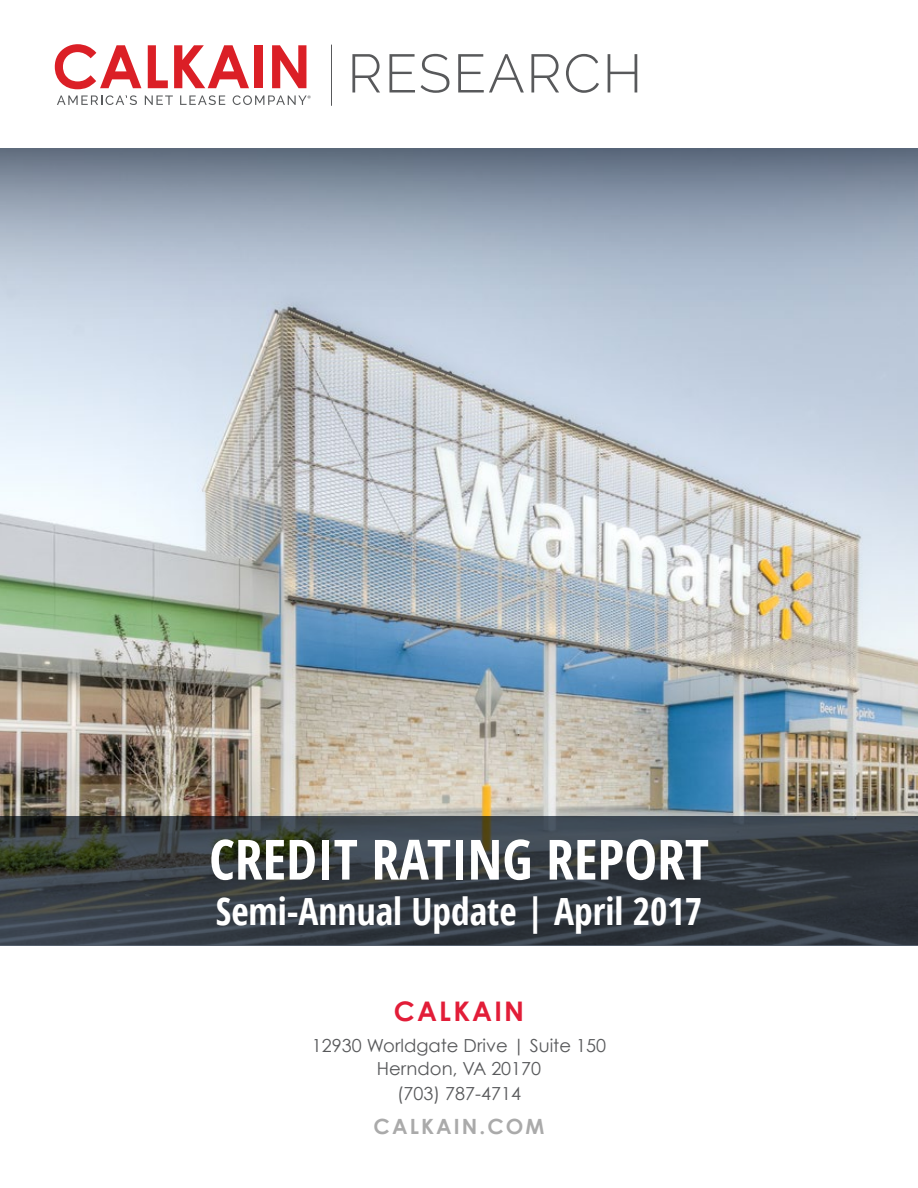
<style>
.page{position:relative;width:918px;height:1188px;background:#fff}
.page>*{position:absolute;margin:0;border:0;box-sizing:border-box;transform-origin:0 0}
.t1{font:700 condensed 55.5px "Open Sans";color:#fff}
.t2{font:300 54px "Raleway";letter-spacing:.03em;color:#58595b}
.t3{font:700 condensed 37.5px "Open Sans";color:#fff}
.t4{font:700 27px "Century Gothic";letter-spacing:.08em;color:#e21d38}
.t5{font:700 21px "Century Gothic";letter-spacing:.1em;color:#aaa}
.t6{font:18px/22.5px "Century Gothic";color:#58595b;text-align:center}
</style>
<div class="page">
<hr style="left:331px;top:45px;width:1px;height:61px;background:#58595b">
<svg style="left:57px;top:95px;width:80px;height:10px"></svg>
<svg style="left:145px;top:95px;width:28px;height:10px"></svg>
<svg style="left:180px;top:95px;width:45px;height:10px"></svg>
<svg style="left:55px;top:44px;width:86px;height:45px"></svg>
<svg style="left:148px;top:45px;width:20px;height:43px"></svg>
<svg style="left:174px;top:45px;width:75px;height:43px"></svg>
<div style="left:255px;top:45px;width:8px;height:43px;background:#db1f26"></div>
<svg style="left:272px;top:45px;width:34px;height:43px"></svg>
<svg style="left:233px;top:95px;width:78px;height:10px"></svg>
<img style="left:0;top:340px;width:918px;height:476px">
<svg style="left:0;top:148px;width:918px;height:192px;background:#9fadbe"></svg>
<svg style="left:0;top:816px;width:918px;height:130px;background:#363d43"></svg>
<h2 class="t2" style="left:347px;top:42px;width:297px">RESEARCH</h2>
<h1 class="t1" style="left:209px;top:821px;width:501px">CREDIT RATING REPORT</h1>
<h3 class="t3" style="left:216px;top:885px;width:488px">Semi-Annual Update | April 2017</h3>
<h3 class="t4" style="left:394px;top:994px;width:132px">CALKAIN</h3>
<p class="t6" style="left:312px;top:1034px;width:296px">12930 Worldgate Drive | Suite 150<br>Herndon, VA 20170</p>
<p class="t6" style="left:397px;top:1082px;width:125px">(703) 787-4714</p>
<p class="t5" style="left:374px;top:1114px;width:172px">CALKAIN.COM</p>
</div>
